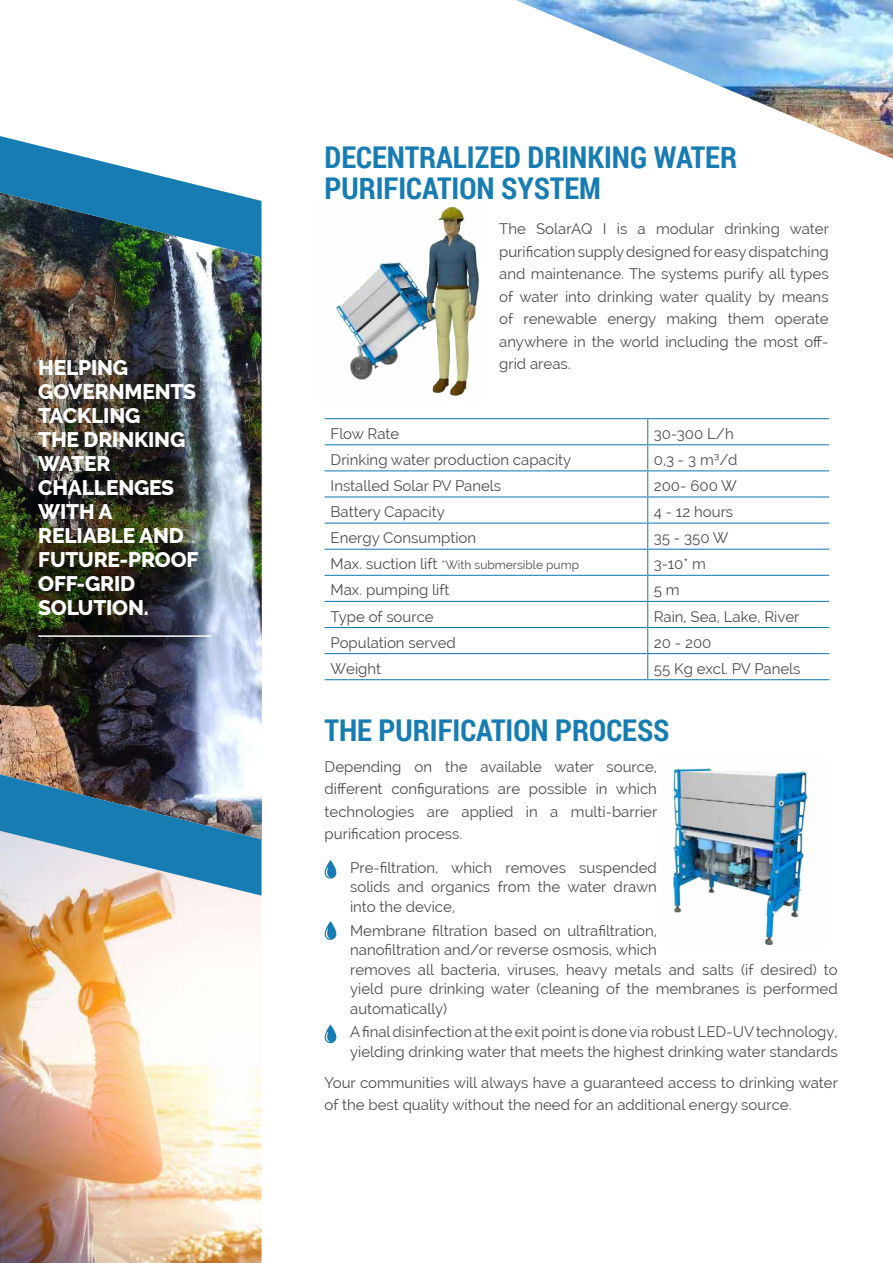
<style>
.page{position:relative;width:893px;height:1263px;background:#fff}
.page>*{position:absolute;margin:0;border:0;box-sizing:border-box;transform-origin:0 0}
.t1{font:700 30px/31.5px "Roboto Condensed";color:#167cb2}
.t2{font:800 21px/24px "Raleway";letter-spacing:-.01em;color:#fff}
.t3{font:15px/22.5px "Raleway";color:#4d4d4f;text-align:justify}
.t4{font:12px "Raleway";color:#4d4d4f}
.s1{font-size:15px}
</style>
<div class="page">
<img style="left:516px;top:0;width:377px;height:159px">
<img style="left:0;top:896px;width:261px;height:367px">
<img style="left:0;top:200px;width:262px;height:639px">
<svg style="left:0;top:136px;width:261px;height:121px"></svg>
<img style="left:0;top:774px;width:261px;height:122px">
<hr style="left:325px;top:418px;width:323px;height:1px;background:#167cb2">
<hr style="left:648px;top:418px;width:181px;height:1px;background:#167cb2">
<hr style="left:325px;top:679px;width:323px;height:1px;background:#167cb2">
<hr style="left:648px;top:679px;width:181px;height:1px;background:#167cb2">
<hr style="left:325px;top:444px;width:323px;height:1px;background:#167cb2">
<hr style="left:648px;top:444px;width:181px;height:1px;background:#167cb2">
<hr style="left:325px;top:470px;width:323px;height:1px;background:#167cb2">
<hr style="left:648px;top:470px;width:181px;height:1px;background:#167cb2">
<hr style="left:325px;top:496px;width:323px;height:1px;background:#167cb2">
<hr style="left:648px;top:496px;width:181px;height:1px;background:#167cb2">
<hr style="left:325px;top:523px;width:323px;height:1px;background:#167cb2">
<hr style="left:648px;top:523px;width:181px;height:1px;background:#167cb2">
<hr style="left:325px;top:549px;width:323px;height:1px;background:#167cb2">
<hr style="left:648px;top:549px;width:181px;height:1px;background:#167cb2">
<hr style="left:325px;top:575px;width:323px;height:1px;background:#167cb2">
<hr style="left:648px;top:575px;width:181px;height:1px;background:#167cb2">
<hr style="left:325px;top:601px;width:323px;height:1px;background:#167cb2">
<hr style="left:648px;top:601px;width:181px;height:1px;background:#167cb2">
<hr style="left:325px;top:627px;width:323px;height:1px;background:#167cb2">
<hr style="left:648px;top:627px;width:181px;height:1px;background:#167cb2">
<hr style="left:325px;top:653px;width:323px;height:1px;background:#167cb2">
<hr style="left:648px;top:653px;width:181px;height:1px;background:#167cb2">
<svg style="left:647px;top:419px;width:1px;height:260px"></svg>
<img style="left:336px;top:206px;width:143px;height:190px">
<img style="left:673px;top:768px;width:135px;height:177px">
<hr style="left:38px;top:635px;width:172px;height:2px;background:#fff">
<svg style="left:324px;top:860px;width:12px;height:19px"></svg>
<svg style="left:324px;top:921px;width:12px;height:19px"></svg>
<svg style="left:324px;top:1024px;width:12px;height:19px"></svg>
<h2 class="t2" style="left:38px;top:356px;width:162px">HELPING<br>GOVERNMENTS<br>TACKLING<br>THE DRINKING<br>WATER<br>CHALLENGES<br>WITH A<br>RELIABLE AND<br>FUTURE-PROOF<br>OFF-GRID<br>SOLUTION.</h2>
<h1 class="t1" style="left:325px;top:140px;width:414px">DECENTRALIZED DRINKING WATER<br>PURIFICATION SYSTEM</h1>
<p class="t3" style="left:499px;top:218px;width:331px">The SolarAQ I is a modular drinking water purification supply designed for easy dispatching and maintenance. The systems purify all types of water into drinking water quality by means of renewable energy making them operate anywhere in the world including the most off&shy;grid areas.</p>
<p class="t3" style="left:331px;top:422px;width:70px">Flow Rate</p>
<p class="t3" style="left:654px;top:422px;width:81px">30-300 L/h</p>
<p class="t3" style="left:331px;top:448px;width:242px">Drinking water production capacity</p>
<p class="t3" style="left:654px;top:448px;width:85px">0,3 - 3 m³/d</p>
<p class="t3" style="left:331px;top:474px;width:172px">Installed Solar PV Panels</p>
<p class="t3" style="left:654px;top:474px;width:85px">200- 600 W</p>
<p class="t3" style="left:331px;top:500px;width:116px">Battery Capacity</p>
<p class="t3" style="left:654px;top:500px;width:81px">4 - 12 hours</p>
<p class="t3" style="left:331px;top:527px;width:147px">Energy Consumption</p>
<p class="t3" style="left:654px;top:527px;width:76px">35 - 350 W</p>
<p class="t4" style="left:331px;top:558px;width:250px"><span class="s1">Max. suction lift</span> *With submersible pump</p>
<p class="t3" style="left:654px;top:553px;width:54px">3-10* m</p>
<p class="t3" style="left:331px;top:579px;width:120px">Max. pumping lift</p>
<p class="t3" style="left:654px;top:579px;width:27px">5 m</p>
<p class="t3" style="left:331px;top:605px;width:105px">Type of source</p>
<p class="t3" style="left:654px;top:605px;width:147px">Rain, Sea, Lake, River</p>
<p class="t3" style="left:331px;top:631px;width:127px">Population served</p>
<p class="t3" style="left:654px;top:631px;width:59px">20 - 200</p>
<p class="t3" style="left:331px;top:657px;width:52px">Weight</p>
<p class="t3" style="left:654px;top:657px;width:148px">55 Kg excl. PV Panels</p>
<h1 class="t1" style="left:325px;top:713px;width:346px">THE PURIFICATION PROCESS</h1>
<p class="t3" style="left:325px;top:755px;width:334px">Depending on the available water source, different configurations are possible in which technologies are applied in a multi-barrier purification process.</p>
<p class="t3" style="left:350px;top:858px;width:308px;line-height:19.5px">Pre-filtration, which removes suspended solids and organics from the water drawn into the device,</p>
<p class="t3" style="left:350px;top:920px;width:489px;line-height:19.5px;text-align:left">Membrane filtration based on ultrafiltration,<br>nanofiltration and/or reverse osmosis, which<br>removes all bacteria, viruses, heavy metals and salts (if desired) to yield pure drinking water (cleaning of the membranes is performed automatically)</p>
<p class="t3" style="left:350px;top:1022px;width:489px;line-height:19.5px">A final disinfection at the exit point is done via robust LED-UV technology, yielding drinking water that meets the highest drinking water standards</p>
<p class="t3" style="left:325px;top:1071px;width:515px">Your communities will always have a guaranteed access to drinking water of the best quality without the need for an additional energy source.</p>
</div>
